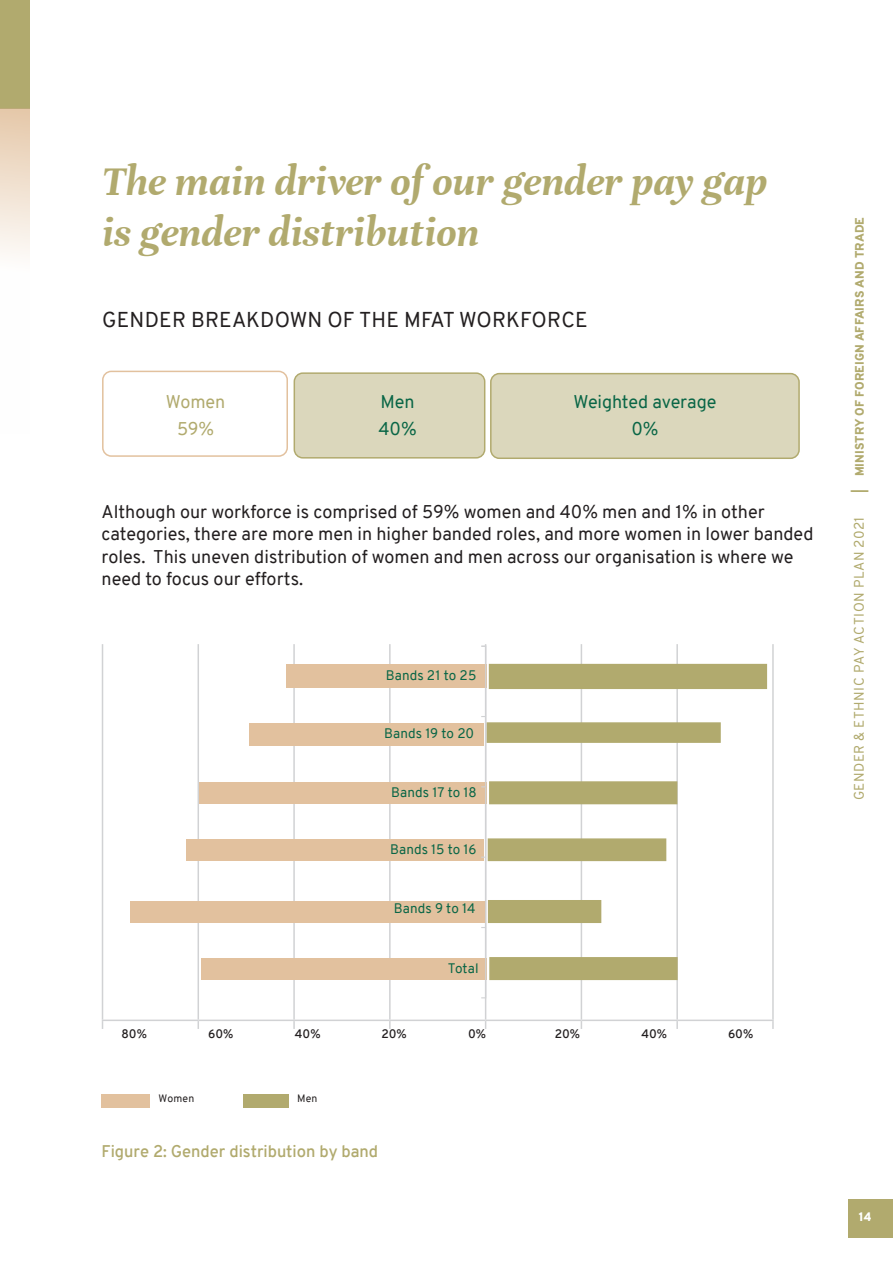
<style>
.page{position:relative;width:893px;height:1263px;background:#fff}
.page>*{position:absolute;margin:0;border:0;box-sizing:border-box;transform-origin:0 0}
.bold_italics{font:italic 700 43.5px/51px "Unna";color:#b1aa6e}
.bold_capital{font:21px "Overpass";letter-spacing:.01em;color:#231f20}
.bulk_text{font:18px/22.5px "Overpass";color:#231f20}
.t1{font:18px "Overpass";letter-spacing:-.005em;color:#096646}
.t2{font:18px "Overpass";letter-spacing:-.005em;color:#b1aa6e}
.figures{font:600 16.5px "Overpass";color:#b1aa6e}
.t3{font:13.5px "Overpass";letter-spacing:.01em;color:#096646}
.t4{font:13.5px "Overpass";letter-spacing:.045em;color:#b1aa6e}
.t5{font:900 12px "Overpass";letter-spacing:.01em;color:#b1aa6e}
.t6{font:600 12px "Overpass";color:#231f20}
.t7{font:900 12px "Overpass";color:#fff}
.t8{font:10.5px "Overpass";letter-spacing:.02em;color:#231f20}
</style>
<div class="page">
<div style="left:848px;top:1199px;width:45px;height:38px;background:#b1aa6e"></div>
<hr style="left:102px;top:644px;width:1px;height:375px;background:#d1d2d4">
<hr style="left:198px;top:644px;width:1px;height:375px;background:#d1d2d4">
<hr style="left:293px;top:644px;width:2px;height:375px;background:#d1d2d4">
<hr style="left:389px;top:644px;width:2px;height:375px;background:#d1d2d4">
<hr style="left:485px;top:644px;width:1px;height:375px;background:#d1d2d4">
<hr style="left:581px;top:644px;width:1px;height:375px;background:#d1d2d4">
<hr style="left:676px;top:644px;width:2px;height:375px;background:#d1d2d4">
<hr style="left:772px;top:644px;width:2px;height:375px;background:#d1d2d4">
<hr style="left:102px;top:1019px;width:96px;height:2px;background:#d1d2d4">
<hr style="left:198px;top:1019px;width:96px;height:2px;background:#d1d2d4">
<hr style="left:294px;top:1019px;width:96px;height:2px;background:#d1d2d4">
<hr style="left:390px;top:1019px;width:96px;height:2px;background:#d1d2d4">
<hr style="left:486px;top:1019px;width:95px;height:2px;background:#d1d2d4">
<hr style="left:581px;top:1019px;width:96px;height:2px;background:#d1d2d4">
<hr style="left:677px;top:1019px;width:97px;height:2px;background:#d1d2d4">
<svg style="left:293px;top:1021px;width:2px;height:8px"></svg>
<svg style="left:389px;top:1021px;width:2px;height:8px"></svg>
<svg style="left:676px;top:1021px;width:2px;height:8px"></svg>
<svg style="left:772px;top:1021px;width:2px;height:8px"></svg>
<div style="left:102px;top:1094px;width:48px;height:14px;background:#e2c19e"></div>
<div style="left:243px;top:1094px;width:46px;height:14px;background:#b1aa6e"></div>
<div style="left:0;top:0;width:30px;height:109px;background:#b1aa6e"></div>
<svg style="left:0;top:108px;width:30px;height:148px;background:#efdfce"></svg>
<div style="left:491px;top:374px;width:308px;height:84px;background:#dbd7bc;border-radius:9px"></div>
<div style="left:490px;top:373px;width:310px;height:86px;border:2px solid #b1aa6e;border-radius:9px"></div>
<div style="left:294px;top:373px;width:191px;height:85px;background:#dbd7bc;border-radius:9px"></div>
<div style="left:294px;top:372px;width:191px;height:87px;border:2px solid #b1aa6e;border-radius:9px"></div>
<div style="left:102px;top:371px;width:186px;height:86px;border:2px solid #e2c19e;border-radius:9px"></div>
<div style="left:286px;top:665px;width:200px;height:23px;background:#e2c19e"></div>
<div style="left:489px;top:664px;width:278px;height:25px;background:#b1aa6e"></div>
<div style="left:250px;top:723px;width:234px;height:22px;background:#e2c19e"></div>
<div style="left:487px;top:722px;width:234px;height:21px;background:#b1aa6e;border:2px solid #b1aa6e"></div>
<div style="left:199px;top:782px;width:287px;height:21px;background:#e2c19e"></div>
<div style="left:489px;top:781px;width:188px;height:23px;background:#b1aa6e;border:2px solid #b1aa6e"></div>
<div style="left:186px;top:839px;width:298px;height:21px;background:#e2c19e"></div>
<div style="left:488px;top:838px;width:178px;height:23px;background:#b1aa6e;border:2px solid #b1aa6e"></div>
<div style="left:130px;top:901px;width:355px;height:21px;background:#e2c19e"></div>
<div style="left:488px;top:900px;width:113px;height:23px;background:#b1aa6e"></div>
<div style="left:201px;top:958px;width:286px;height:21px;background:#e2c19e"></div>
<div style="left:489px;top:957px;width:189px;height:23px;background:#b1aa6e"></div>
<hr style="left:485px;top:647px;width:1px;height:69px;background:#d1d2d4">
<hr style="left:485px;top:717px;width:1px;height:69px;background:#d1d2d4">
<hr style="left:485px;top:787px;width:1px;height:70px;background:#d1d2d4">
<hr style="left:485px;top:928px;width:1px;height:69px;background:#d1d2d4">
<p class="bold_italics" style="left:102px;top:156px;width:667px">The main driver of our gender pay gap is gender distribution</p>
<p class="bold_capital" style="left:102px;top:304px;width:487px">GENDER BREAKDOWN OF THE MFAT WORKFORCE</p>
<p class="t2" style="left:166px;top:389px;width:61px">Women</p>
<p class="t2" style="left:177px;top:416px;width:39px">59%</p>
<p class="t1" style="left:380px;top:389px;width:36px">Men</p>
<p class="t1" style="left:378px;top:416px;width:40px">40%</p>
<p class="t1" style="left:573px;top:389px;width:144px">Weighted average</p>
<p class="t1" style="left:631px;top:416px;width:29px">0%</p>
<p class="bulk_text" style="left:102px;top:500px;width:713px">Although our workforce is comprised of 59% women and 40% men and 1% in other categories, there are more men in higher banded roles, and more women in lower banded roles. This uneven distribution of women and men across our organisation is where we need to focus our efforts.</p>
<p class="t3" style="left:386px;top:666px;width:92px">Bands 21 to 25</p>
<p class="t3" style="left:384px;top:723px;width:92px">Bands 19 to 20</p>
<p class="t3" style="left:391px;top:783px;width:87px">Bands 17 to 18</p>
<p class="t3" style="left:390px;top:840px;width:88px">Bands 15 to 16</p>
<p class="t3" style="left:394px;top:899px;width:83px">Bands 9 to 14</p>
<p class="t3" style="left:448px;top:958px;width:32px">Total</p>
<p class="t6" style="left:122px;top:1025px;width:27px">80%</p>
<p class="t6" style="left:208px;top:1025px;width:27px">60%</p>
<p class="t6" style="left:295px;top:1025px;width:27px">40%</p>
<p class="t6" style="left:381px;top:1025px;width:27px">20%</p>
<p class="t6" style="left:468px;top:1025px;width:19px">0%</p>
<p class="t6" style="left:555px;top:1025px;width:27px">20%</p>
<p class="t6" style="left:641px;top:1025px;width:27px">40%</p>
<p class="t6" style="left:728px;top:1025px;width:27px">60%</p>
<p class="t8" style="left:159px;top:1091px;width:37px">Women</p>
<p class="t8" style="left:297px;top:1091px;width:22px">Men</p>
<p class="figures" style="left:102px;top:1140px;width:278px">Figure 2: Gender distribution by band</p>
<p class="t5" style="left:851px;top:493px;width:277px;rotate:-90deg">| MINISTRY OF FOREIGN AFFAIRS AND TRADE</p>
<p class="t4" style="left:849px;top:800px;width:285px;rotate:-90deg">GENDER &amp; ETHNIC PAY ACTION PLAN 2021</p>
<p class="t7" style="left:859px;top:1208px;width:14px">14</p>
</div>
